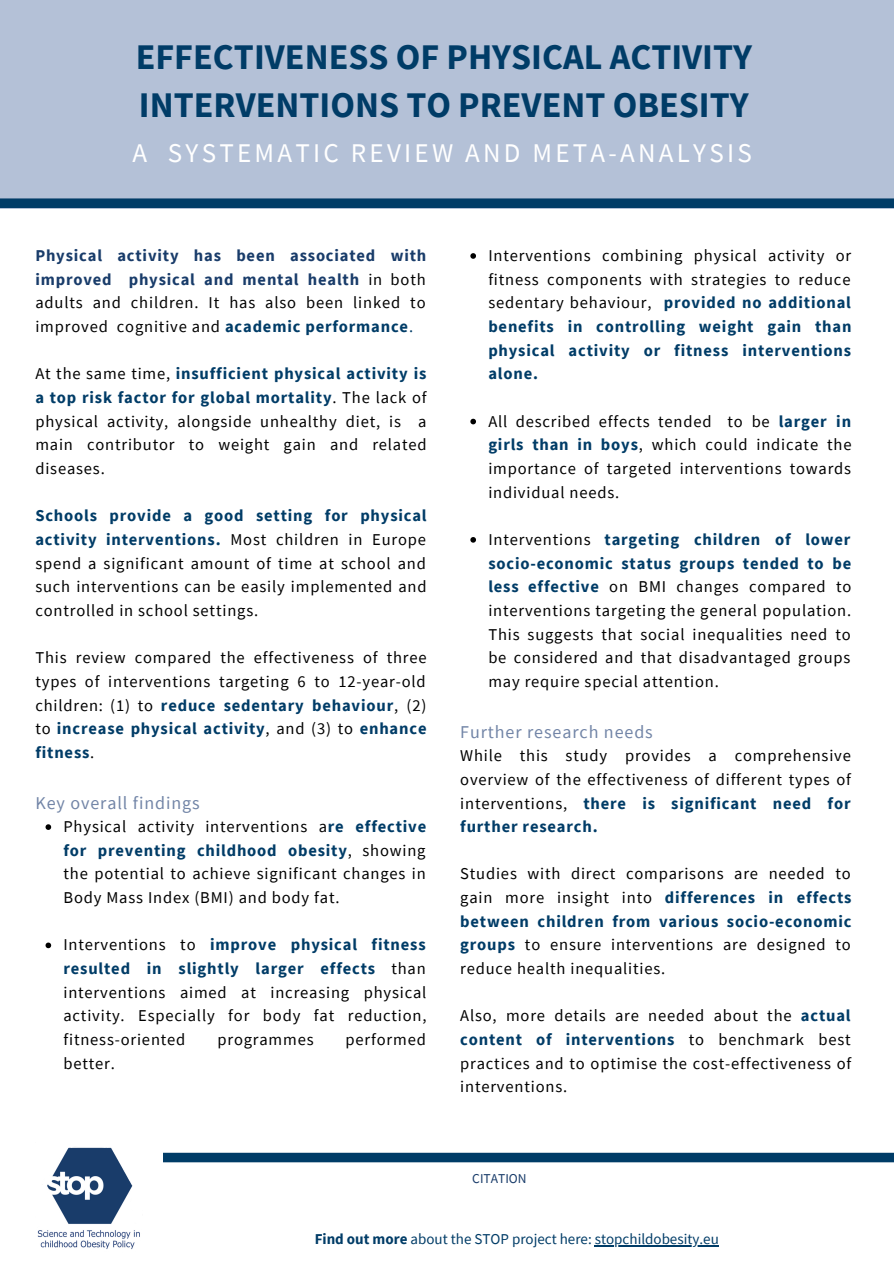
<style>
.page{position:relative;width:894px;height:1264px;background:#fff}
.page>*{position:absolute;margin:0;border:0;box-sizing:border-box;transform-origin:0 0}
.t1{font:700 36px/48.4px "Source Sans Pro";color:#003c67}
.t2{font:27px "Source Sans Pro";letter-spacing:.12em;color:#fff}
.t3{font:18px "Source Sans Pro";letter-spacing:.05em;color:#7285a7}
.t4{font:16.5px/23.7px "Source Sans Pro";letter-spacing:.05em;color:#000;text-align:justify}
.t5{font:700 16.5px/23.7px "Source Sans Pro";letter-spacing:.05em;color:#003c67;text-align:justify}
.t6{font:700 16.5px/23.7px "Source Sans Pro";letter-spacing:.05em;color:#193c6a;text-align:justify}
.t7{font:15px "Source Sans Pro";color:#003c67}
.t8{font:13.5px "Source Sans Pro";color:#193c6a}
.s1{font-weight:400;color:#000}
.s2{color:#003c67}
.s3{font-weight:400;color:#003c67}
.s4{font-weight:700;color:#003c67}
.s5{font-weight:700}
</style>
<div class="page">
<img style="left:37px;top:1147px;width:103px;height:103px">
<div style="left:0;top:0;width:893px;height:209px;background:#b4c1d7"></div>
<svg style="left:163px;top:1152px;width:730px;height:10px;background:#134a72"></svg>
<svg style="left:0;top:198px;width:893px;height:10px;background:#08416c"></svg>
<hr style="left:594px;top:1245px;width:124px;height:1px;background:#003c67">
<svg style="left:45px;top:824px;width:6px;height:6px"></svg>
<svg style="left:45px;top:942px;width:6px;height:6px"></svg>
<svg style="left:470px;top:253px;width:6px;height:6px"></svg>
<svg style="left:470px;top:419px;width:6px;height:5px"></svg>
<svg style="left:470px;top:537px;width:6px;height:5px"></svg>
<p class="t1" style="left:136px;top:32px;width:617px">EFFECTIVENESS OF PHYSICAL ACTIVITY<br>INTERVENTIONS TO PREVENT OBESITY</p>
<p class="t2" style="left:133px;top:136px;width:620px">A SYSTEMATIC REVIEW AND META-ANALYSIS</p>
<p class="t6" style="left:35px;top:243px;width:392px">Physical activity has been associated with improved physical and mental health <span class="s1">in both adults and children. It has also been linked to improved cognitive and</span> <span class="s2">academic performance</span><span class="s3">.</span></p>
<p class="t4" style="left:35px;top:361px;width:393px">At the same time, <span class="s4">insufficient physical activity is a top risk factor for global mortality</span>. The lack of physical activity, alongside unhealthy diet, is a main contributor to weight gain and related diseases.</p>
<p class="t4" style="left:35px;top:503px;width:392px"><span class="s4">Schools provide a good setting for physical activity interventions.</span> Most children in Europe spend a significant amount of time at school and such interventions can be easily implemented and controlled in school settings.</p>
<p class="t4" style="left:35px;top:645px;width:393px">This review compared the effectiveness of three types of interventions targeting 6 to 12-year-old children: (1) to <span class="s4">reduce sedentary behaviour</span>, (2) to <span class="s4">increase physical activity</span>, and (3) to <span class="s4">enhance fitness</span>.</p>
<p class="t3" style="left:35px;top:790px;width:166px">Key overall findings</p>
<p class="t4" style="left:63px;top:814px;width:364px">Physical activity interventions a<span class="s4">re effective for preventing childhood obesity</span>, showing the potential to achieve significant changes in Body Mass Index (BMI) and body fat.</p>
<p class="t4" style="left:63px;top:932px;width:364px">Interventions to <span class="s4">improve physical fitness resulted in slightly larger effects</span> than interventions aimed at increasing physical activity. Especially for body fat reduction, fitness-oriented</p>
<p class="t4" style="left:217px;top:1027px;width:98px">programmes</p>
<p class="t4" style="left:345px;top:1027px;width:82px">performed</p>
<p class="t4" style="left:63px;top:1050px;width:53px">better.</p>
<p class="t5" style="left:488px;top:243px;width:364px"><span class="s1">Interventions combining physical activity or fitness components with strategies to reduce sedentary behaviour,</span> provided no additional benefits in controlling weight gain than physical activity or fitness interventions alone.</p>
<p class="t4" style="left:488px;top:409px;width:364px">All described effects tended to be <span class="s4">larger in girls than in boys</span>, which could indicate the importance of targeted interventions towards individual needs.</p>
<p class="t4" style="left:488px;top:527px;width:364px">Interventions <span class="s4">targeting children of lower socio-economic status groups tended to be less effective</span> on BMI changes compared to interventions targeting the general population.<br>This suggests that social inequalities need to be considered and that disadvantaged groups may require special attention.</p>
<p class="t3" style="left:460px;top:719px;width:194px">Further research needs</p>
<p class="t4" style="left:460px;top:743px;width:392px">While this study provides a comprehensive overview of the effectiveness of different types of interventions, <span class="s4">there is significant need for further research.</span></p>
<p class="t4" style="left:460px;top:861px;width:392px">Studies with direct comparisons are needed to gain more insight into <span class="s4">differences in effects between children from various socio-economic groups</span> to ensure interventions are designed to reduce health inequalities.</p>
<p class="t4" style="left:460px;top:1003px;width:392px">Also, more details are needed about the <span class="s4">actual content of interventions</span> to benchmark best practices and to optimise the cost-effectiveness of interventions.</p>
<p class="t8" style="left:472px;top:1169px;width:56px">CITATION</p>
<p class="t7" style="left:314px;top:1229px;width:405px"><span class="s5">Find out more</span> about the STOP project here: stopchildobesity.eu</p>
</div>
